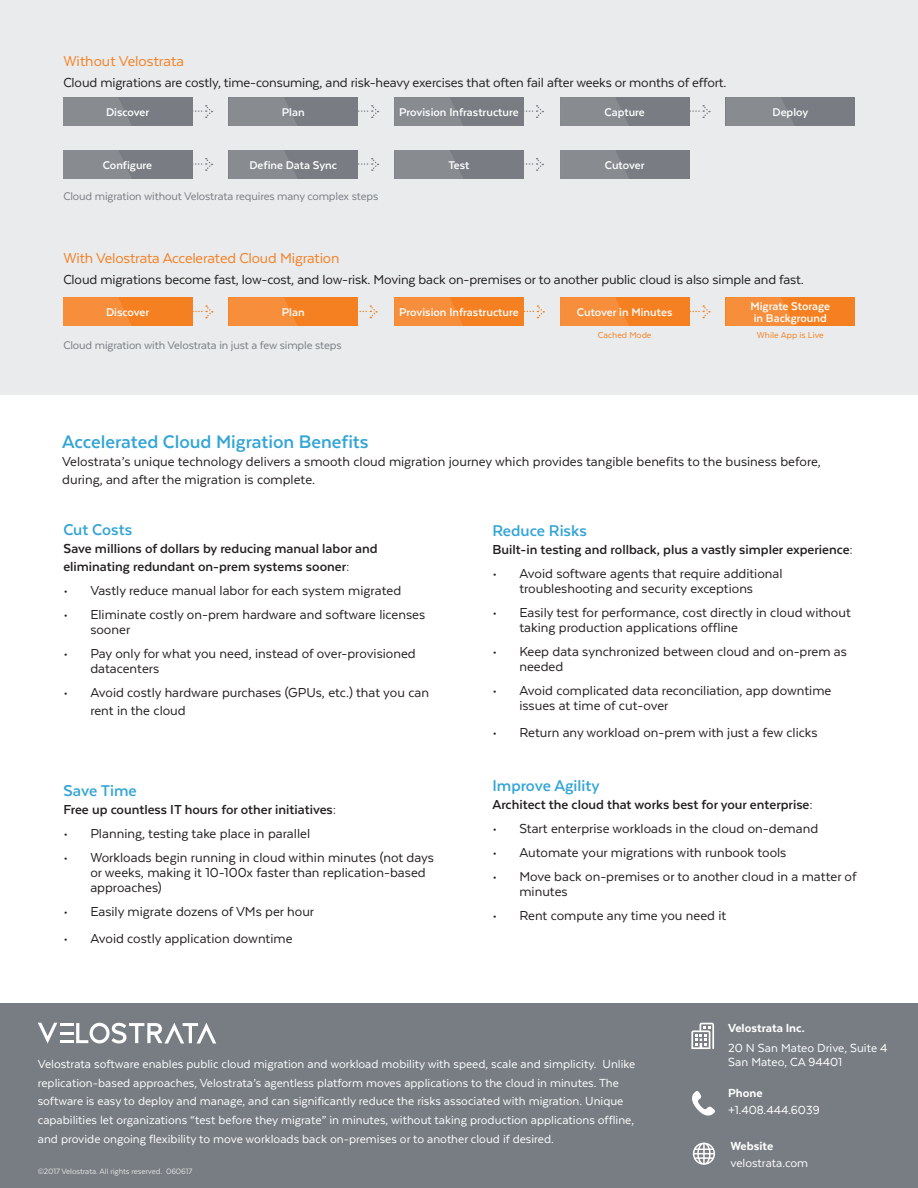
<style>
.page{position:relative;width:918px;height:1188px;background:#fff}
.page>*{position:absolute;margin:0;border:0;box-sizing:border-box;transform-origin:0 0}
.Heading{font:700 21px "Texta";color:#33a5d6}
.Body_Copy{font:700 18px "Texta";color:#33a5d6}
.Heading-2{font:700 18px "Texta";color:#33a5d6}
.Subheading{font:16.5px "Texta";letter-spacing:-.01em;color:#f58023}
.Heading-3{font:15px/15px "Texta";color:#231f20}
.Body_Copy-2{font:15px "Texta";letter-spacing:-.01em;color:#231f20}
.Body_Copy-3{font:700 15px "Texta";color:#231f20}
.Heading-4{font:700 15px/18px "Texta";color:#231f20}
.Body_Copy-4{font:13.5px/18.8px "Texta";color:#fff}
.Footer_Copy{font:13.5px/16.5px "Texta";color:#fff}
.t1{font:700 12.9px/12.1px "Texta";color:#fff}
.Footer_Copy-2{font:12.75px "Texta";letter-spacing:-.01em;color:#787d83}
.t2{font:10.05px "Texta";color:#f58021}
.Body_Copy-5{font:9px "Texta";letter-spacing:-.01em;color:#e2e4e2}
.s1{font-weight:800}
</style>
<div class="page">
<div style="left:0;top:0;width:918px;height:394px;background:#e9ebec"></div>
<svg style="left:192px;top:105px;width:21px;height:13px"></svg>
<svg style="left:358px;top:105px;width:21px;height:13px"></svg>
<svg style="left:524px;top:105px;width:19px;height:13px"></svg>
<svg style="left:192px;top:158px;width:21px;height:13px"></svg>
<svg style="left:358px;top:158px;width:21px;height:13px"></svg>
<svg style="left:524px;top:158px;width:19px;height:13px"></svg>
<svg style="left:689px;top:105px;width:21px;height:13px"></svg>
<div style="left:63px;top:98px;width:129px;height:28px;background:#797d83"></div>
<svg style="left:63px;top:97px;width:69px;height:29px"></svg>
<div style="left:229px;top:98px;width:129px;height:28px;background:#797d83"></div>
<svg style="left:229px;top:97px;width:69px;height:29px"></svg>
<div style="left:395px;top:98px;width:129px;height:28px;background:#797d83"></div>
<svg style="left:394px;top:97px;width:69px;height:29px"></svg>
<div style="left:560px;top:98px;width:129px;height:28px;background:#797d83"></div>
<svg style="left:560px;top:97px;width:69px;height:29px"></svg>
<div style="left:726px;top:98px;width:129px;height:28px;background:#797d83"></div>
<svg style="left:726px;top:97px;width:69px;height:29px"></svg>
<div style="left:63px;top:150px;width:129px;height:29px;background:#797d83"></div>
<svg style="left:63px;top:150px;width:68px;height:29px"></svg>
<div style="left:229px;top:150px;width:129px;height:29px;background:#797d83"></div>
<svg style="left:229px;top:150px;width:68px;height:29px"></svg>
<div style="left:395px;top:150px;width:129px;height:29px;background:#797d83"></div>
<svg style="left:394px;top:150px;width:69px;height:29px"></svg>
<div style="left:560px;top:150px;width:129px;height:29px;background:#797d83"></div>
<svg style="left:560px;top:150px;width:69px;height:29px"></svg>
<svg style="left:192px;top:305px;width:21px;height:13px"></svg>
<svg style="left:359px;top:305px;width:18px;height:13px"></svg>
<svg style="left:524px;top:305px;width:20px;height:13px"></svg>
<svg style="left:689px;top:305px;width:21px;height:13px"></svg>
<div style="left:63px;top:298px;width:129px;height:28px;background:#f58021"></div>
<svg style="left:63px;top:297px;width:69px;height:29px;background:#f58c38"></svg>
<div style="left:229px;top:298px;width:129px;height:28px;background:#f58021"></div>
<svg style="left:229px;top:297px;width:69px;height:29px;background:#f58c37"></svg>
<div style="left:395px;top:298px;width:129px;height:28px;background:#f58021"></div>
<svg style="left:394px;top:297px;width:69px;height:29px;background:#f58c38"></svg>
<div style="left:560px;top:298px;width:129px;height:28px;background:#f58021"></div>
<svg style="left:560px;top:297px;width:69px;height:29px;background:#f58c38"></svg>
<div style="left:726px;top:298px;width:129px;height:28px;background:#f58021"></div>
<svg style="left:726px;top:297px;width:69px;height:29px;background:#f58c38"></svg>
<div style="left:0;top:1004px;width:918px;height:184px;background:#787d83"></div>
<svg style="left:693px;top:1143px;width:22px;height:22px"></svg>
<svg style="left:38px;top:1023px;width:178px;height:21px"></svg>
<svg style="left:691px;top:1023px;width:23px;height:26px"></svg>
<svg style="left:692px;top:1091px;width:23px;height:25px"></svg>
<p class="Subheading" style="left:63px;top:53px;width:122px">Without Velostrata</p>
<p class="Body_Copy-2" style="left:63px;top:74px;width:665px">Cloud migrations are costly, time-consuming, and risk-heavy exercises that often fail after weeks or months of effort.</p>
<p class="t1" style="left:106px;top:106px;width:45px">Discover</p>
<p class="t1" style="left:282px;top:106px;width:24px">Plan</p>
<p class="t1" style="left:399px;top:106px;width:121px">Provision Infrastructure</p>
<p class="t1" style="left:605px;top:106px;width:42px">Capture</p>
<p class="t1" style="left:773px;top:106px;width:37px">Deploy</p>
<p class="t1" style="left:103px;top:159px;width:51px">Configure</p>
<p class="t1" style="left:249px;top:159px;width:89px">Define Data Sync</p>
<p class="t1" style="left:448px;top:159px;width:23px">Test</p>
<p class="t1" style="left:605px;top:159px;width:41px">Cutover</p>
<p class="Footer_Copy-2" style="left:63px;top:189px;width:316px">Cloud migration without Velostrata requires many complex steps</p>
<p class="Subheading" style="left:63px;top:250px;width:278px">With Velostrata Accelerated Cloud Migration</p>
<p class="Body_Copy-2" style="left:63px;top:272px;width:742px">Cloud migrations become fast, low-cost, and low-risk. Moving back on-premises or to another public cloud is also simple and fast.</p>
<p class="t1" style="left:106px;top:306px;width:45px">Discover</p>
<p class="t1" style="left:282px;top:306px;width:24px">Plan</p>
<p class="t1" style="left:399px;top:306px;width:121px">Provision Infrastructure</p>
<p class="t1" style="left:577px;top:306px;width:97px">Cutover in Minutes</p>
<p class="t1" style="left:750px;top:300px;width:81px">Migrate Storage in Background</p>
<p class="t2" style="left:598px;top:330px;width:55px">Cached Mode</p>
<p class="t2" style="left:757px;top:330px;width:68px">While App is Live</p>
<p class="Footer_Copy-2" style="left:63px;top:338px;width:280px">Cloud migration with Velostrata in just a few simple steps</p>
<p class="Heading" style="left:62px;top:431px;width:308px">Accelerated Cloud Migration Benefits</p>
<p class="Heading-3" style="left:62px;top:452px;width:760px;line-height:18px">Velostrata’s unique technology delivers a smooth cloud migration journey which provides tangible benefits to the business before, during, and after the migration is complete.</p>
<p class="Heading-2" style="left:63px;top:520px;width:70px">Cut Costs</p>
<p class="Heading-4" style="left:63px;top:539px;width:316px">Save millions of dollars by reducing manual labor and eliminating redundant on-prem systems sooner:</p>
<p class="Heading-3" style="left:63px;top:582px;width:339px">• Vastly reduce manual labor for each system migrated</p>
<p class="Heading-3" style="left:90px;top:606px;width:336px;text-indent:-27px">• Eliminate costly on-prem hardware and software licenses sooner</p>
<p class="Heading-3" style="left:90px;top:645px;width:327px;text-indent:-27px">• Pay only for what you need, instead of over-provisioned datacenters</p>
<p class="Heading-3" style="left:90px;top:683px;width:340px;line-height:18px;text-indent:-27px">• Avoid costly hardware purchases (GPUs, etc.) that you can rent in the cloud</p>
<p class="Body_Copy" style="left:63px;top:781px;width:75px">Save Time</p>
<p class="Body_Copy-3" style="left:63px;top:801px;width:274px">Free up countless IT hours for other initiatives:</p>
<p class="Heading-3" style="left:63px;top:825px;width:248px">• Planning, testing take place in parallel</p>
<p class="Heading-3" style="left:90px;top:849px;width:345px;text-indent:-27px">• Workloads begin running in cloud within minutes (not days or weeks, making it 10-100x faster than replication-based approaches)</p>
<p class="Heading-3" style="left:63px;top:903px;width:252px">• Easily migrate dozens of VMs per hour</p>
<p class="Heading-3" style="left:63px;top:930px;width:231px">• Avoid costly application downtime</p>
<p class="Body_Copy" style="left:492px;top:521px;width:96px">Reduce Risks</p>
<p class="Body_Copy-3" style="left:492px;top:542px;width:362px">Built-in testing and rollback, plus a vastly simpler experience:</p>
<p class="Heading-3" style="left:492px;top:566px;width:292px;text-align:center">• Avoid software agents that require additional troubleshooting and security exceptions</p>
<p class="Heading-3" style="left:519px;top:605px;width:333px;text-indent:-27px">• Easily test for performance, cost directly in cloud without taking production applications offline</p>
<p class="Heading-3" style="left:519px;top:644px;width:329px;text-indent:-27px">• Keep data synchronized between cloud and on-prem as needed</p>
<p class="Heading-3" style="left:519px;top:683px;width:314px;text-indent:-27px">• Avoid complicated data reconciliation, app downtime issues at time of cut-over</p>
<p class="Heading-3" style="left:492px;top:725px;width:327px">• Return any workload on-prem with just a few clicks</p>
<p class="Body_Copy" style="left:492px;top:776px;width:109px">Improve Agility</p>
<p class="Body_Copy-3" style="left:492px;top:797px;width:322px">Architect the cloud that works best for your enterprise:</p>
<p class="Heading-3" style="left:492px;top:821px;width:327px">• Start enterprise workloads in the cloud on-demand</p>
<p class="Heading-3" style="left:492px;top:845px;width:296px">• Automate your migrations with runbook tools</p>
<p class="Heading-3" style="left:519px;top:869px;width:339px;text-indent:-27px">• Move back on-premises or to another cloud in a matter of minutes</p>
<p class="Heading-3" style="left:492px;top:908px;width:235px">• Rent compute any time you need it</p>
<p class="Body_Copy-4" style="left:38px;top:1054px;width:599px">Velostrata software enables public cloud migration and workload mobility with speed, scale and simplicity. Unlike replication-based approaches, Velostrata’s agentless platform moves applications to the cloud in minutes. The software is easy to deploy and manage, and can significantly reduce the risks associated with migration. Unique capabilities let organizations “test before they migrate” in minutes, without taking production applications offline, and provide ongoing flexibility to move workloads back on-premises or to another cloud if desired.</p>
<p class="Body_Copy-5" style="left:38px;top:1167px;width:156px">©2017 Velostrata. All rights reserved. 060617</p>
<p class="Footer_Copy" style="left:728px;top:1018px;width:161px;line-height:19.5px"><span class="s1">Velostrata Inc.<br></span>20 N San Mateo Drive, Suite 4</p>
<p class="Footer_Copy" style="left:728px;top:1053px;width:116px">San Mateo, CA 94401</p>
<p class="Footer_Copy" style="left:728px;top:1085px;width:93px"><span class="s1">Phone </span>+1.408.444.6039</p>
<p class="Footer_Copy" style="left:730px;top:1138px;width:79px"><span class="s1">Website </span>velostrata.com</p>
</div>
